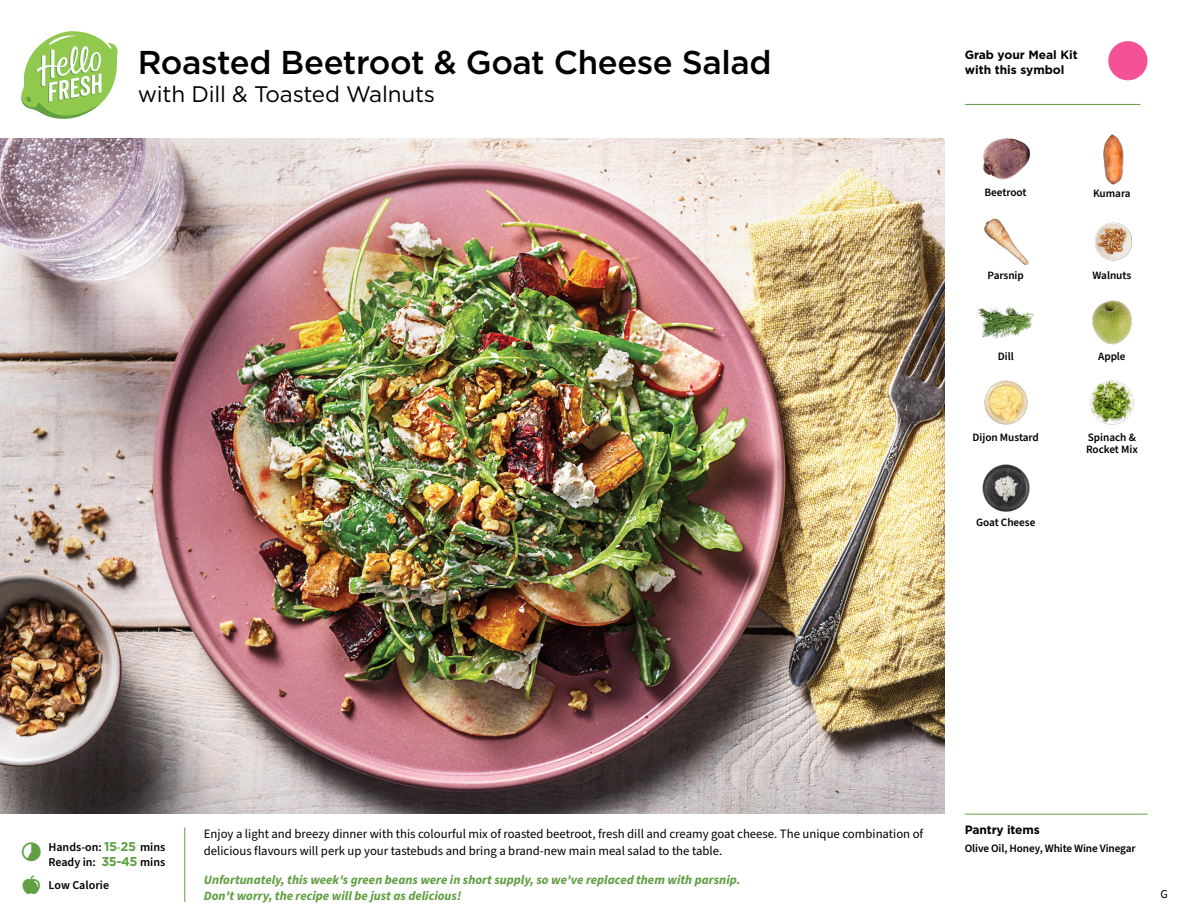
<style>
.page{position:relative;width:1188px;height:918px;background:#fff}
.page>*{position:absolute;margin:0;border:0;box-sizing:border-box;transform-origin:0 0}
.t1{font:500 33px "Gotham";letter-spacing:-.015em;color:#000}
.t2{font:22.5px "Gotham";letter-spacing:-.01em;color:#000}
.t3{font:12.75px/16.5px "Source Sans Pro";color:#000}
.t4{font:italic 700 12.75px/16.5px "Source Sans Pro";color:#609f43}
.t5{font:600 12px/15px "Source Sans Pro";color:#000}
.t6{font:700 12px/15px "Gotham";color:#000}
.t7{font:12px "Source Sans Pro";color:#000}
.t8{font:600 11.25px/12px "Source Sans Pro";letter-spacing:-.005em;color:#000}
.s1{font-family:"Gotham";font-weight:700;font-size:12.75px;color:#609f43}
.s2{color:#609f43}
</style>
<div class="page">
<img style="left:0;top:139px;width:945px;height:675px">
<img style="left:1094px;top:222px;width:39px;height:39px">
<img style="left:1092px;top:300px;width:40px;height:45px">
<img style="left:977px;top:306px;width:57px;height:33px">
<img style="left:1090px;top:380px;width:44px;height:45px">
<img style="left:984px;top:380px;width:44px;height:45px">
<img style="left:982px;top:464px;width:48px;height:48px">
<img style="left:984px;top:218px;width:45px;height:48px">
<img style="left:983px;top:138px;width:47px;height:42px">
<img style="left:1103px;top:134px;width:21px;height:51px">
<hr style="left:965px;top:814px;width:183px;height:1px;background:#609f43">
<svg style="left:21px;top:31px;width:97px;height:88px"></svg>
<hr style="left:965px;top:104px;width:175px;height:1px;background:#609f43">
<svg style="left:1108px;top:41px;width:40px;height:40px"></svg>
<h1 class="t1" style="left:138px;top:41px;width:635px">Roasted Beetroot &amp; Goat Cheese Salad</h1>
<h2 class="t2" style="left:138px;top:80px;width:299px">with Dill &amp; Toasted Walnuts</h2>
<p class="t6" style="left:965px;top:47px;width:115px">Grab your Meal Kit with this symbol</p>
<p class="t8" style="left:985px;top:187px;width:44px">Beetroot</p>
<p class="t8" style="left:1093px;top:187px;width:39px">Kumara</p>
<p class="t8" style="left:988px;top:269px;width:38px">Parsnip</p>
<p class="t8" style="left:1093px;top:269px;width:40px">Walnuts</p>
<p class="t8" style="left:998px;top:350px;width:17px">Dill</p>
<p class="t8" style="left:1098px;top:350px;width:29px">Apple</p>
<p class="t8" style="left:973px;top:431px;width:68px">Dijon Mustard</p>
<p class="t8" style="left:976px;top:517px;width:61px">Goat Cheese</p>
<p class="t8" style="left:1086px;top:431px;width:53px">Spinach &amp;<br>Rocket Mix</p>
<p class="t5" style="left:48px;top:840px;width:118px">Hands-on: <span class="s1">15</span><span class="s2">-</span><span class="s1">25</span> mins<br>Ready in: <span class="s1">35-45</span> mins</p>
<p class="t5" style="left:49px;top:878px;width:62px">Low Calorie</p>
<p class="t3" style="left:204px;top:826px;width:721px">Enjoy a light and breezy dinner with this colourful mix of roasted beetroot, fresh dill and creamy goat cheese. The unique combination of delicious flavours will perk up your tastebuds and bring a brand-new main meal salad to the table.</p>
<p class="t4" style="left:204px;top:872px;width:538px">Unfortunately, this week's green beans were in short supply, so we've replaced them with parsnip.<br>Don't worry, the recipe will be just as delicious!</p>
<p class="t6" style="left:965px;top:822px;width:77px">Pantry items</p>
<p class="t8" style="left:965px;top:842px;width:172px">Olive Oil, Honey, White Wine Vinegar</p>
<p class="t7" style="left:1160px;top:886px;width:9px">G</p>
</div>
